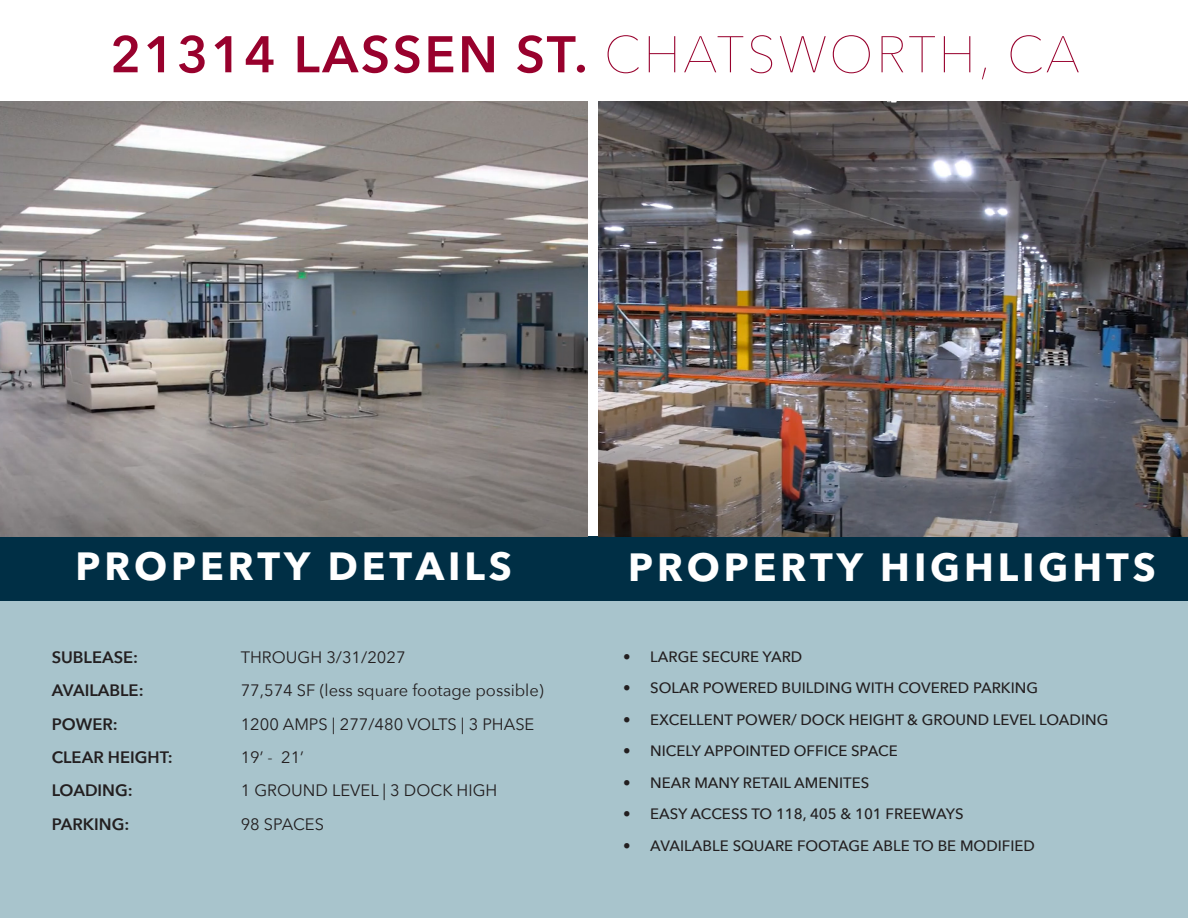
<style>
.page{position:relative;width:1188px;height:918px;background:#fff}
.page>*{position:absolute;margin:0;border:0;box-sizing:border-box;transform-origin:0 0}
.t1{font:600 51px "Avenir Next";letter-spacing:.05em;color:#98012d}
.t2{font:700 39px "Avenir Next";letter-spacing:.1em;color:#fff}
.t3{font:16.5px "Avenir Next";color:#231f20}
.t4{font:600 16.5px "Avenir Next";color:#231f20}
.t5{font:500 15px "Avenir Next";color:#231f20}
.s1{font-weight:200}
</style>
<div class="page">
<div style="left:1px;top:601px;width:1187px;height:317px;background:#a8c4cc"></div>
<div style="left:0;top:536px;width:1188px;height:65px;background:#002f45"></div>
<img style="left:0;top:102px;width:588px;height:434px">
<img style="left:598px;top:102px;width:590px;height:434px">
<p class="t1" style="left:110px;top:11px;width:971px">21314 LASSEN ST. <span class="s1">CHATSWORTH, CA</span></p>
<p class="t2" style="left:76px;top:540px;width:438px">PROPERTY DETAILS</p>
<p class="t2" style="left:628px;top:541px;width:529px">PROPERTY HIGHLIGHTS</p>
<p class="t4" style="left:52px;top:643px;width:88px">SUBLEASE:</p>
<p class="t3" style="left:241px;top:644px;width:166px">THROUGH 3/31/2027</p>
<p class="t4" style="left:52px;top:677px;width:93px">AVAILABLE:</p>
<p class="t3" style="left:241px;top:677px;width:305px">77,574 SF (less square footage possible)</p>
<p class="t4" style="left:52px;top:710px;width:68px">POWER:</p>
<p class="t3" style="left:241px;top:710px;width:295px">1200 AMPS | 277/480 VOLTS | 3 PHASE</p>
<p class="t4" style="left:52px;top:743px;width:123px">CLEAR HEIGHT:</p>
<p class="t3" style="left:241px;top:743px;width:65px">19’ - 21’</p>
<p class="t4" style="left:52px;top:776px;width:83px">LOADING:</p>
<p class="t3" style="left:241px;top:777px;width:258px">1 GROUND LEVEL | 3 DOCK HIGH</p>
<p class="t4" style="left:52px;top:810px;width:79px">PARKING:</p>
<p class="t3" style="left:241px;top:810px;width:85px">98 SPACES</p>
<p class="t5" style="left:623px;top:644px;width:181px">• LARGE SECURE YARD</p>
<p class="t5" style="left:623px;top:675px;width:417px">• SOLAR POWERED BUILDING WITH COVERED PARKING</p>
<p class="t5" style="left:623px;top:707px;width:487px">• EXCELLENT POWER/ DOCK HEIGHT &amp; GROUND LEVEL LOADING</p>
<p class="t5" style="left:623px;top:738px;width:276px">• NICELY APPOINTED OFFICE SPACE</p>
<p class="t5" style="left:623px;top:770px;width:248px">• NEAR MANY RETAIL AMENITES</p>
<p class="t5" style="left:623px;top:801px;width:342px">• EASY ACCESS TO 118, 405 &amp; 101 FREEWAYS</p>
<p class="t5" style="left:623px;top:833px;width:413px">• AVAILABLE SQUARE FOOTAGE ABLE TO BE MODIFIED</p>
</div>
